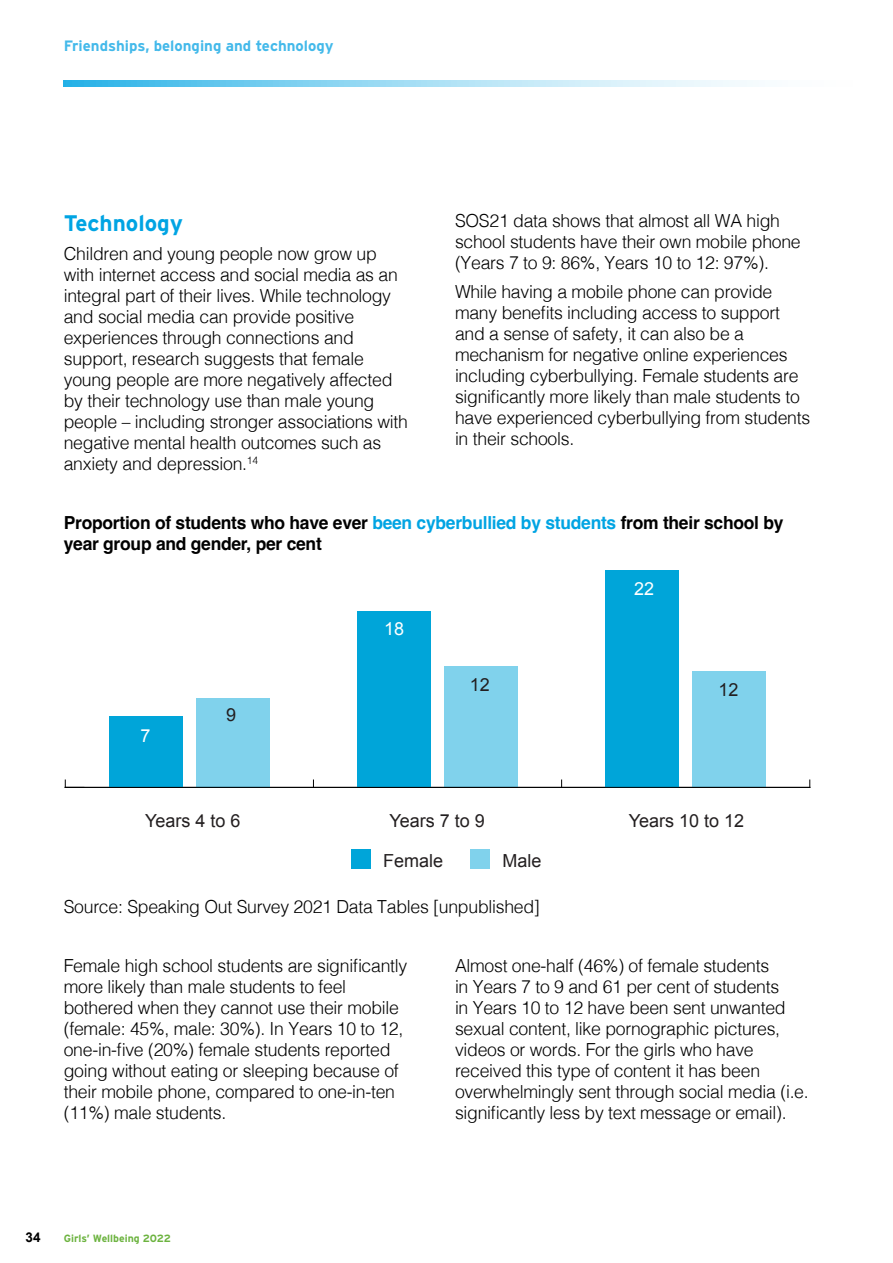
<style>
.page{position:relative;width:893px;height:1263px;background:#fff}
.page>*{position:absolute;margin:0;border:0;box-sizing:border-box;transform-origin:0 0}
.t1{font:700 22.5px "Interstate";color:#00a4e3}
.t2{font:300 18px/21px "Helvetica";letter-spacing:-.015em;color:#000}
.t3{font:700 18px/21px "Helvetica";letter-spacing:-.015em;color:#000}
.t4{font:18px "Arial";color:#231f20}
.t5{font:18px "Arial";color:#fff}
.t6{font:700 15px "Interstate";color:#43b9ea}
.t7{font:700 13.5px "Arial";color:#000}
.t8{font:700 10.5px "Interstate";color:#6cb33f}
.s1{color:#00a4e3}
</style>
<div class="page">
<div style="left:351px;top:850px;width:19px;height:19px;background:#00a5d9"></div>
<div style="left:470px;top:850px;width:20px;height:19px;background:#80d2ec"></div>
<svg style="left:65px;top:780px;width:19px;height:7px"></svg>
<div style="left:692px;top:671px;width:74px;height:116px;background:#80d2ec"></div>
<div style="left:444px;top:666px;width:74px;height:121px;background:#80d2ec"></div>
<div style="left:196px;top:698px;width:74px;height:89px;background:#80d2ec"></div>
<div style="left:605px;top:570px;width:74px;height:217px;background:#00a5d9"></div>
<div style="left:357px;top:611px;width:74px;height:176px;background:#00a5d9"></div>
<div style="left:109px;top:717px;width:74px;height:70px;background:#00a5d9"></div>
<hr style="left:65px;top:787px;width:745px;height:1px;background:#000">
<svg style="left:64px;top:81px;width:689px;height:6px;background:#9cdbf3"></svg>
<p class="t6" style="left:64px;top:37px;width:271px">Friendships, belonging and technology</p>
<p class="t1" style="left:64px;top:210px;width:121px">Technology</p>
<p class="t2" style="left:64px;top:242px;width:346px">Children and young people now grow up with internet access and social media as an integral part of their lives. While technology and social media can provide positive experiences through connections and support, research suggests that female young people are more negatively affected by their technology use than male young people – including stronger associations with negative mental health outcomes such as anxiety and depression.<sup>14</sup></p>
<p class="t2" style="left:455px;top:209px;width:347px">SOS21 data shows that almost all WA high school students have their own mobile phone (Years 7 to 9: 86%, Years 10 to 12: 97%).</p>
<p class="t2" style="left:455px;top:280px;width:357px">While having a mobile phone can provide many benefits including access to support and a sense of safety, it can also be a mechanism for negative online experiences including cyberbullying. Female students are significantly more likely than male students to have experienced cyberbullying from students in their schools.</p>
<p class="t3" style="left:64px;top:514px;width:721px">Proportion of students who have ever <span class="s1">been cyberbullied by students</span> from their school by year group and gender, per cent</p>
<p class="t5" style="left:141px;top:724px;width:12px">7</p>
<p class="t4" style="left:226px;top:703px;width:12px">9</p>
<p class="t5" style="left:384px;top:617px;width:22px">18</p>
<p class="t4" style="left:470px;top:673px;width:22px">12</p>
<p class="t5" style="left:634px;top:577px;width:22px">22</p>
<p class="t4" style="left:719px;top:678px;width:22px">12</p>
<p class="t4" style="left:145px;top:809px;width:97px">Years 4 to 6</p>
<p class="t4" style="left:389px;top:809px;width:97px">Years 7 to 9</p>
<p class="t4" style="left:629px;top:809px;width:117px">Years 10 to 12</p>
<p class="t4" style="left:383px;top:849px;width:62px">Female</p>
<p class="t4" style="left:502px;top:849px;width:41px">Male</p>
<p class="t2" style="left:64px;top:895px;width:478px">Source: Speaking Out Survey 2021 Data Tables [unpublished]</p>
<p class="t2" style="left:64px;top:954px;width:345px">Female high school students are significantly more likely than male students to feel bothered when they cannot use their mobile (female: 45%, male: 30%). In Years 10 to 12, one-in-five (20%) female students reported going without eating or sleeping because of their mobile phone, compared to one-in-ten (11%) male students.</p>
<p class="t2" style="left:455px;top:954px;width:355px">Almost one-half (46%) of female students<br>in Years 7 to 9 and 61 per cent of students<br>in Years 10 to 12 have been sent unwanted sexual content, like pornographic pictures, videos or words. For the girls who have received this type of content it has been overwhelmingly sent through social media (i.e. significantly less by text message or email).</p>
<p class="t7" style="left:26px;top:1228px;width:17px">34</p>
<p class="t8" style="left:64px;top:1232px;width:109px">Girls’ Wellbeing 2022</p>
</div>
